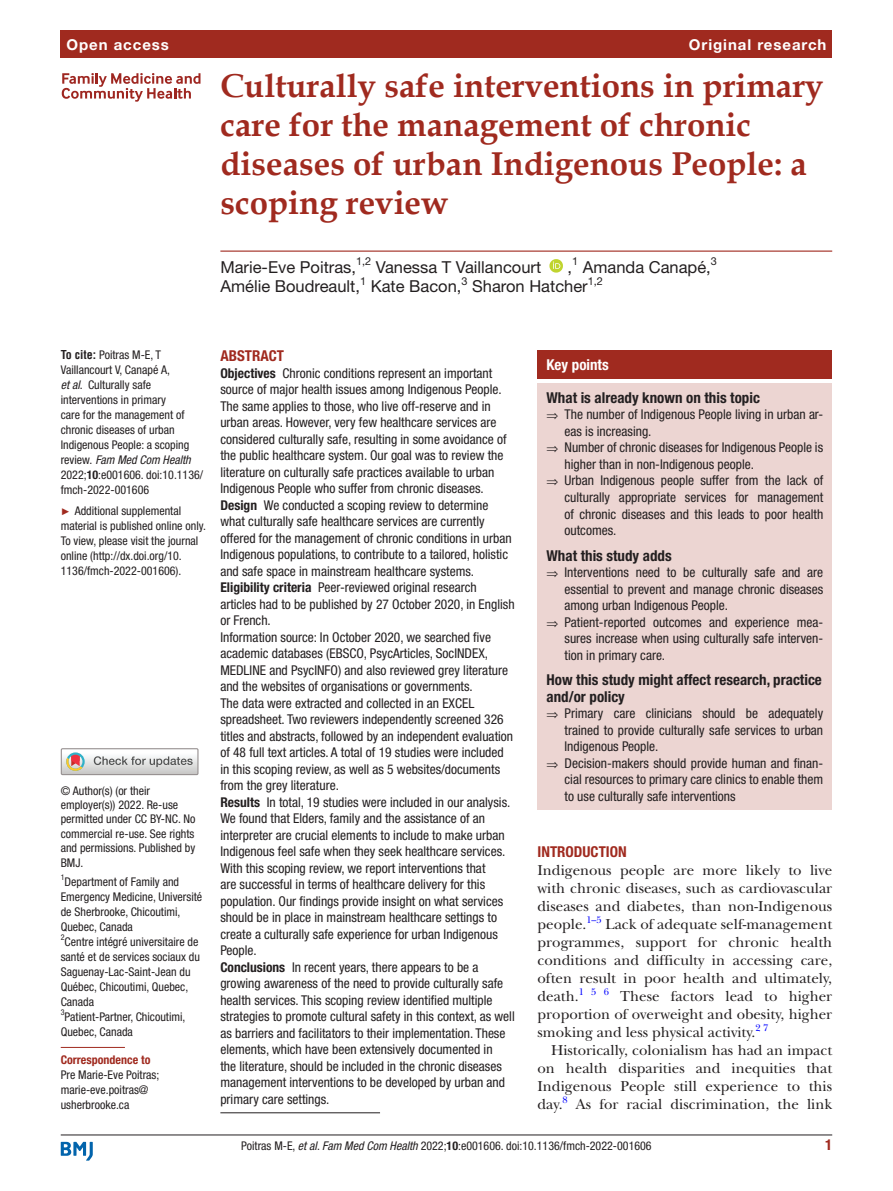
<style>
.page{position:relative;width:893px;height:1191px;background:#fff}
.page>*{position:absolute;margin:0;border:0;box-sizing:border-box;transform-origin:0 0}
.t1{font:700 33px/39px "Book Antiqua";color:#a02a1f}
.t2{font:16.5px "Helvetica Neue LT Std";color:#231f20}
.t3{font:15px/18px "New Baskerville";color:#231f20;text-align:justify}
.t4{font:700 condensed 15px/16.5px "Helvetica Neue LT Std";color:#231f20}
.t5{font:700 15px "Helvetica Neue LT Std";letter-spacing:.065em;color:#fff}
.t6{font:700 condensed 15px "Helvetica Neue LT Std";color:#a02a1f}
.t7{font:700 condensed 15px "Helvetica Neue LT Std";color:#fff}
.t8{font:condensed 13.5px/16.5px "Helvetica Neue LT Std";color:#231f20}
.t9{font:condensed 12px/15px "Helvetica Neue LT Std";color:#231f20}
.t10{font:700 condensed 12px "Helvetica Neue LT Std";color:#a02a1f}
.t11{font:10.95px "Helvetica Neue LT Std";color:#231f20}
.t12{font:9.9px "New Baskerville";color:#00f}
.t13{font:condensed 7.95px "Helvetica Neue LT Std";color:#231f20}
.s1{font-family:"Helvetica LT Std";font-weight:700}
.s2{font-style:italic}
.s3{font-weight:700}
.s4{font-family:"Arial";font-stretch:normal;font-size:9.75px;color:#a02a1f}
</style>
<div class="page">
<hr style="left:61px;top:1134px;width:771px;height:1px;background:#231f20">
<svg style="left:61px;top:1141px;width:32px;height:19px"></svg>
<div style="left:61px;top:31px;width:771px;height:27px;background:#a02a1f"></div>
<hr style="left:220px;top:250px;width:612px;height:2px;background:#a02a1f">
<svg style="left:549px;top:259px;width:14px;height:14px"></svg>
<hr style="left:61px;top:1047px;width:64px;height:1px;background:#a02a1f">
<svg style="left:62px;top:73px;width:138px;height:29px"></svg>
<div style="left:61px;top:748px;width:138px;height:27px;border:1px solid #969090"></div>
<svg style="left:61px;top:748px;width:137px;height:26px"></svg>
<hr style="left:220px;top:1112px;width:160px;height:1px;background:#231f20">
<div style="left:538px;top:350px;width:294px;height:29px;background:#a02a1f"></div>
<div style="left:538px;top:383px;width:294px;height:426px;background:#ecd5d2"></div>
<p class="t5" style="left:66px;top:35px;width:104px">Open access</p>
<p class="t5" style="left:689px;top:35px;width:139px">Original research</p>
<h1 class="t1" style="left:220px;top:66px;width:605px">Culturally safe interventions in primary care for the management of chronic diseases of urban Indigenous People: a scoping review</h1>
<p class="t2" style="left:220px;top:257px;width:137px">Marie-Eve Poitras,</p>
<p class="t11" style="left:356px;top:255px;width:17px">1,2</p>
<p class="t2" style="left:376px;top:257px;width:167px">Vanessa T Vaillancourt</p>
<p class="t11" style="left:572px;top:255px;width:8px">1</p>
<p class="t2" style="left:583px;top:257px;width:130px">Amanda Canapé,</p>
<p class="t11" style="left:711px;top:255px;width:8px">3</p>
<p class="t2" style="left:568px;top:257px;width:6px">,</p>
<p class="t2" style="left:220px;top:276px;width:141px">Amélie Boudreault,</p>
<p class="t11" style="left:360px;top:274px;width:8px">1</p>
<p class="t2" style="left:371px;top:276px;width:92px">Kate Bacon,</p>
<p class="t11" style="left:461px;top:274px;width:8px">3</p>
<p class="t2" style="left:472px;top:276px;width:117px">Sharon Hatcher</p>
<p class="t11" style="left:588px;top:274px;width:17px">1,2</p>
<p class="t9" style="left:61px;top:347px;width:144px"><span class="s1">To cite:</span> Poitras M-E, T<br>Vaillancourt V, Canapé A,<br><span class="s2">et al</span>. Culturally safe interventions in primary<br>care for the management of chronic diseases of urban<br>Indigenous People: a scoping review. <span class="s2">Fam Med Com Health<br></span>2022;<span class="s3">10</span>:e001606. doi:10.1136/ fmch-2022-001606</p>
<p class="t9" style="left:61px;top:503px;width:147px"><span class="s4">►</span> Additional supplemental material is published online only.<br>To view, please visit the journal online (http://dx.doi.org/10.<br>1136/fmch-2022-001606).</p>
<p class="t9" style="left:61px;top:783px;width:136px;line-height:14.4px">© Author(s) (or their employer(s)) 2022. Re-use permitted under CC BY-NC. No commercial re-use. See rights and permissions. Published by<br>BMJ.</p>
<p class="t13" style="left:61px;top:873px;width:5px">1</p>
<p class="t9" style="left:61px;top:874px;width:143px;text-indent:4px">Department of Family and<br>Emergency Medicine, Université de Sherbrooke, Chicoutimi,<br>Quebec, Canada</p>
<p class="t13" style="left:61px;top:933px;width:5px">2</p>
<p class="t9" style="left:61px;top:934px;width:141px;text-indent:4px">Centre intégré universitaire de santé et de services sociaux du<br>Saguenay-Lac-Saint-Jean du<br>Québec, Chicoutimi, Quebec,<br>Canada<br><sup>3</sup>Patient-Partner, Chicoutimi,<br>Quebec, Canada</p>
<p class="t10" style="left:61px;top:1052px;width:91px">Correspondence to</p>
<p class="t9" style="left:61px;top:1067px;width:100px">Pre Marie-Eve Poitras; marie-eve.poitras@ usherbrooke.ca</p>
<p class="t6" style="left:220px;top:347px;width:65px">ABSTRACT</p>
<p class="t8" style="left:220px;top:364px;width:296px"><span class="s3">Objectives</span> Chronic conditions represent an important source of major health issues among Indigenous People.<br>The same applies to those, who live off-reserve and in urban areas. However, very few healthcare services are considered culturally safe, resulting in some avoidance of the public healthcare system. Our goal was to review the literature on culturally safe practices available to urban Indigenous People who suffer from chronic diseases.<br><span class="s3">Design</span> We conducted a scoping review to determine what culturally safe healthcare services are currently offered for the management of chronic conditions in urban Indigenous populations, to contribute to a tailored, holistic and safe space in mainstream healthcare systems.<br><span class="s3">Eligibility criteria</span> Peer-reviewed original research articles had to be published by 27 October 2020, in English or French.<br>Information source: In October 2020, we searched five academic databases (EBSCO, PsycArticles, SocINDEX, MEDLINE and PsycINFO) and also reviewed grey literature and the websites of organisations or governments.<br>The data were extracted and collected in an EXCEL spreadsheet. Two reviewers independently screened 326 titles and abstracts, followed by an independent evaluation of 48 full text articles. A total of 19 studies were included in this scoping review, as well as 5 websites/documents from the grey literature.<br><span class="s3">Results</span> In total, 19 studies were included in our analysis.<br>We found that Elders, family and the assistance of an interpreter are crucial elements to include to make urban Indigenous feel safe when they seek healthcare services.<br>With this scoping review, we report interventions that<br>are successful in terms of healthcare delivery for this population. Our findings provide insight on what services should be in place in mainstream healthcare settings to create a culturally safe experience for urban Indigenous People.<br><span class="s3">Conclusions</span> In recent years, there appears to be a growing awareness of the need to provide culturally safe health services. This scoping review identified multiple strategies to promote cultural safety in this context, as well as barriers and facilitators to their implementation. These elements, which have been extensively documented in<br>the literature, should be included in the chronic diseases management interventions to be developed by urban and primary care settings.</p>
<p class="t7" style="left:547px;top:356px;width:64px">Key points</p>
<p class="t4" style="left:547px;top:389px;width:215px">What is already known on this topic</p>
<p class="t8" style="left:547px;top:406px;width:278px">⇒ The number of Indigenous People living in urban ar-</p>
<p class="t8" style="left:565px;top:423px;width:88px">eas is increasing.</p>
<p class="t8" style="left:547px;top:439px;width:278px">⇒ Number of chronic diseases for Indigenous People is</p>
<p class="t8" style="left:565px;top:456px;width:191px">higher than in non-Indigenous people.</p>
<p class="t8" style="left:547px;top:472px;width:278px">⇒ Urban Indigenous people suffer from the lack of</p>
<p class="t8" style="left:565px;top:489px;width:260px">culturally appropriate services for management</p>
<p class="t8" style="left:565px;top:505px;width:260px">of chronic diseases and this leads to poor health</p>
<p class="t8" style="left:565px;top:522px;width:53px">outcomes.</p>
<p class="t4" style="left:547px;top:547px;width:127px">What this study adds</p>
<p class="t8" style="left:547px;top:564px;width:278px">⇒ Interventions need to be culturally safe and are</p>
<p class="t8" style="left:565px;top:580px;width:260px">essential to prevent and manage chronic diseases</p>
<p class="t8" style="left:565px;top:597px;width:165px">among urban Indigenous People.</p>
<p class="t8" style="left:547px;top:613px;width:278px">⇒ Patient-reported outcomes and experience mea-</p>
<p class="t8" style="left:565px;top:630px;width:260px">sures increase when using culturally safe interven-</p>
<p class="t8" style="left:565px;top:646px;width:102px">tion in primary care.</p>
<p class="t4" style="left:547px;top:671px;width:277px">How this study might affect research, practice and/or policy</p>
<p class="t8" style="left:547px;top:705px;width:278px">⇒ Primary care clinicians should be adequately</p>
<p class="t8" style="left:565px;top:721px;width:260px">trained to provide culturally safe services to urban</p>
<p class="t8" style="left:565px;top:738px;width:95px">Indigenous People.</p>
<p class="t8" style="left:547px;top:754px;width:278px">⇒ Decision-makers should provide human and finan-</p>
<p class="t8" style="left:565px;top:771px;width:260px">cial resources to primary care clinics to enable them</p>
<p class="t8" style="left:565px;top:787px;width:173px">to use culturally safe interventions</p>
<p class="t6" style="left:538px;top:843px;width:91px">INTRODUCTION</p>
<p class="t3" style="left:538px;top:861px;width:296px">Indigenous people are more likely to live with chronic diseases, such as cardiovascular diseases and diabetes, than non-Indigenous people.</p>
<p class="t12" style="left:586px;top:913px;width:17px">1–5</p>
<p class="t3" style="left:538px;top:915px;width:296px;text-indent:68px">Lack of adequate self-management programmes, support for chronic health conditions and difficulty in accessing care, often result in poor health and ultimately, death.<sup>1</sup> <sup>5</sup> <sup>6</sup> These factors lead to higher proportion of overweight and obesity, higher smoking and less physical activity.</p>
<p class="t12" style="left:755px;top:1021px;width:14px">2 7</p>
<p class="t3" style="left:538px;top:1041px;width:296px;text-indent:14px">Historically, colonialism has had an impact on health disparities and inequities that Indigenous People still experience to this day.</p>
<p class="t12" style="left:563px;top:1093px;width:7px">8</p>
<p class="t3" style="left:576px;top:1095px;width:258px">As for racial discrimination, the link</p>
<p class="t9" style="left:241px;top:1137px;width:412px">Poitras M-E, <span class="s2">et al</span>. <span class="s2">Fam Med Com Health</span> 2022;<span class="s3">10</span>:e001606. doi:10.1136/fmch-2022-001606</p>
<p class="t6" style="left:825px;top:1135px;width:9px">1</p>
</div>
